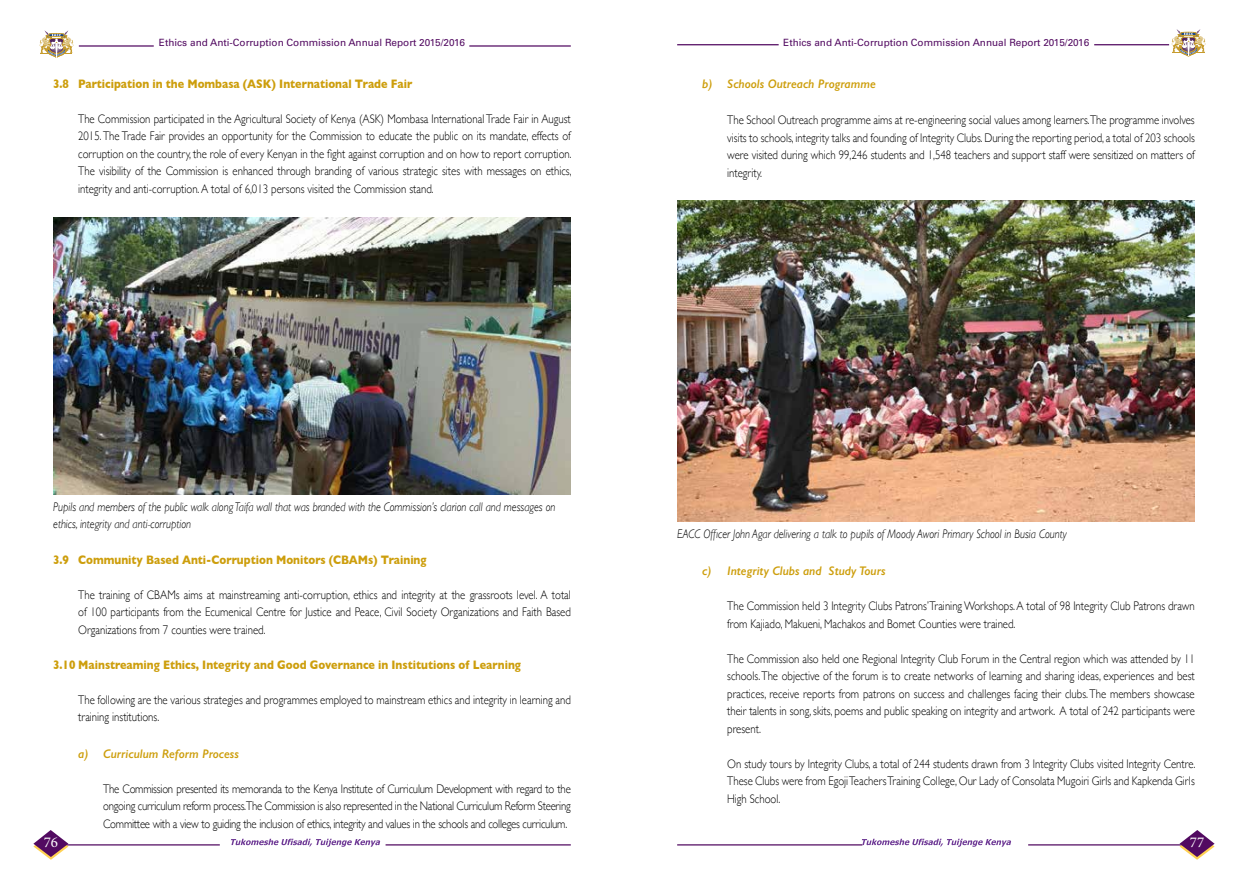
<style>
.page{position:relative;width:1248px;height:886px;background:#fff}
.page>*{position:absolute;margin:0;border:0;box-sizing:border-box;transform-origin:0 0}
.t1{font:15px "Minion Pro";color:#fff}
.t2{font:300 12.5px/17.5px "Gill Sans";color:#000;text-align:justify;scale:.86 1}
.t3{font:italic 300 12.5px/17.5px "Gill Sans";color:#000;scale:.86 1}
.t4{font:700 12.5px "Gill Sans";color:#cd9e0c;scale:.86 1}
.t5{font:italic 600 12.5px "Gill Sans";color:#cd9e0c}
.t6{font:10px "Univers";color:#520a61}
</style>
<div class="page">
<hr style="left:1028px;top:844px;width:156px;height:1px;background:#520a61">
<hr style="left:677px;top:844px;width:185px;height:1px;background:#520a61">
<svg style="left:1179px;top:830px;width:35px;height:30px"></svg>
<hr style="left:63px;top:844px;width:157px;height:1px;background:#520a61">
<hr style="left:385px;top:844px;width:185px;height:1px;background:#520a61">
<svg style="left:33px;top:830px;width:35px;height:30px"></svg>
<svg style="left:861px;top:839px;width:150px;height:8px"></svg>
<svg style="left:231px;top:839px;width:149px;height:8px"></svg>
<svg style="left:1171px;top:29px;width:34px;height:27px"></svg>
<hr style="left:677px;top:44px;width:101px;height:1px;background:#520a61">
<hr style="left:1094px;top:44px;width:74px;height:1px;background:#520a61">
<svg style="left:40px;top:30px;width:33px;height:28px"></svg>
<hr style="left:469px;top:45px;width:101px;height:2px;background:#520a61">
<hr style="left:79px;top:45px;width:75px;height:2px;background:#520a61">
<img style="left:53px;top:217px;width:517px;height:277px">
<img style="left:677px;top:200px;width:517px;height:322px">
<p class="t6" style="left:159px;top:36px;width:307px">Ethics and Anti-Corruption Commission Annual Report 2015/2016</p>
<p class="t6" style="left:783px;top:36px;width:307px">Ethics and Anti-Corruption Commission Annual Report 2015/2016</p>
<p class="t5" style="left:702px;top:76px;width:175px">b) Schools Outreach Programme</p>
<p class="t2" style="left:727px;top:111px;width:545px">The School Outreach programme aims at re-engineering social values among learners.The programme involves visits to schools, integrity talks and founding of Integrity Clubs. During the reporting period, a total of 203 schools were visited during which 99,246 students and 1,548 teachers and support staff were sensitized on matters of integrity.</p>
<p class="t4" style="left:53px;top:73px;width:419px">3.8 Participation in the Mombasa (ASK) International Trade Fair</p>
<p class="t2" style="left:78px;top:109px;width:575px">The Commission participated in the Agricultural Society of Kenya (ASK) Mombasa International Trade Fair in August 2015. The Trade Fair provides an opportunity for the Commission to educate the public on its mandate, effects of corruption on the country, the role of every Kenyan in the fight against corruption and on how to report corruption.<br>The visibility of the Commission is enhanced through branding of various strategic sites with messages on ethics, integrity and anti-corruption. A total of 6,013 persons visited the Commission stand.</p>
<p class="t3" style="left:53px;top:498px;width:585px">Pupils and members of the public walk along Taifa wall that was branded with the Commission’s clarion call and messages on ethics, integrity and anti-corruption</p>
<p class="t4" style="left:53px;top:550px;width:435px">3.9 Community Based Anti-Corruption Monitors (CBAMs) Training</p>
<p class="t2" style="left:78px;top:585px;width:574px">The training of CBAMs aims at mainstreaming anti-corruption, ethics and integrity at the grassroots level. A total of 100 participants from the Ecumenical Centre for Justice and Peace, Civil Society Organizations and Faith Based Organizations from 7 counties were trained.</p>
<p class="t4" style="left:53px;top:655px;width:545px">3.10 Mainstreaming Ethics, Integrity and Good Governance in Institutions of Learning</p>
<p class="t2" style="left:78px;top:690px;width:574px">The following are the various strategies and programmes employed to mainstream ethics and integrity in learning and training institutions.</p>
<p class="t5" style="left:78px;top:746px;width:162px">a) Curriculum Reform Process</p>
<p class="t2" style="left:103px;top:779px;width:545px">The Commission presented its memoranda to the Kenya Institute of Curriculum Development with regard to the ongoing curriculum reform process.The Commission is also represented in the National Curriculum Reform Steering Committee with a view to guiding the inclusion of ethics, integrity and values in the schools and colleges curriculum.</p>
<p class="t3" style="left:677px;top:525px;width:454px">EACC Officer John Agar delivering a talk to pupils of Moody Awori Primary School in Busia County</p>
<p class="t5" style="left:702px;top:563px;width:185px">c) Integrity Clubs and Study Tours</p>
<p class="t2" style="left:727px;top:597px;width:545px">The Commission held 3 Integrity Clubs Patrons’Training Workshops. A total of 98 Integrity Club Patrons drawn from Kajiado, Makueni, Machakos and Bomet Counties were trained.</p>
<p class="t2" style="left:727px;top:649px;width:545px">The Commission also held one Regional Integrity Club Forum in the Central region which was attended by 11 schools. The objective of the forum is to create networks of learning and sharing ideas, experiences and best practices, receive reports from patrons on success and challenges facing their clubs. The members showcase their talents in song, skits, poems and public speaking on integrity and artwork. A total of 242 participants were present.</p>
<p class="t2" style="left:727px;top:754px;width:546px">On study tours by Integrity Clubs, a total of 244 students drawn from 3 Integrity Clubs visited Integrity Centre.<br>These Clubs were from Egoji Teachers Training College, Our Lady of Consolata Mugoiri Girls and Kapkenda Girls High School.</p>
<p class="t1" style="left:44px;top:832px;width:16px">76</p>
<p class="t1" style="left:1189px;top:832px;width:16px">77</p>
</div>
